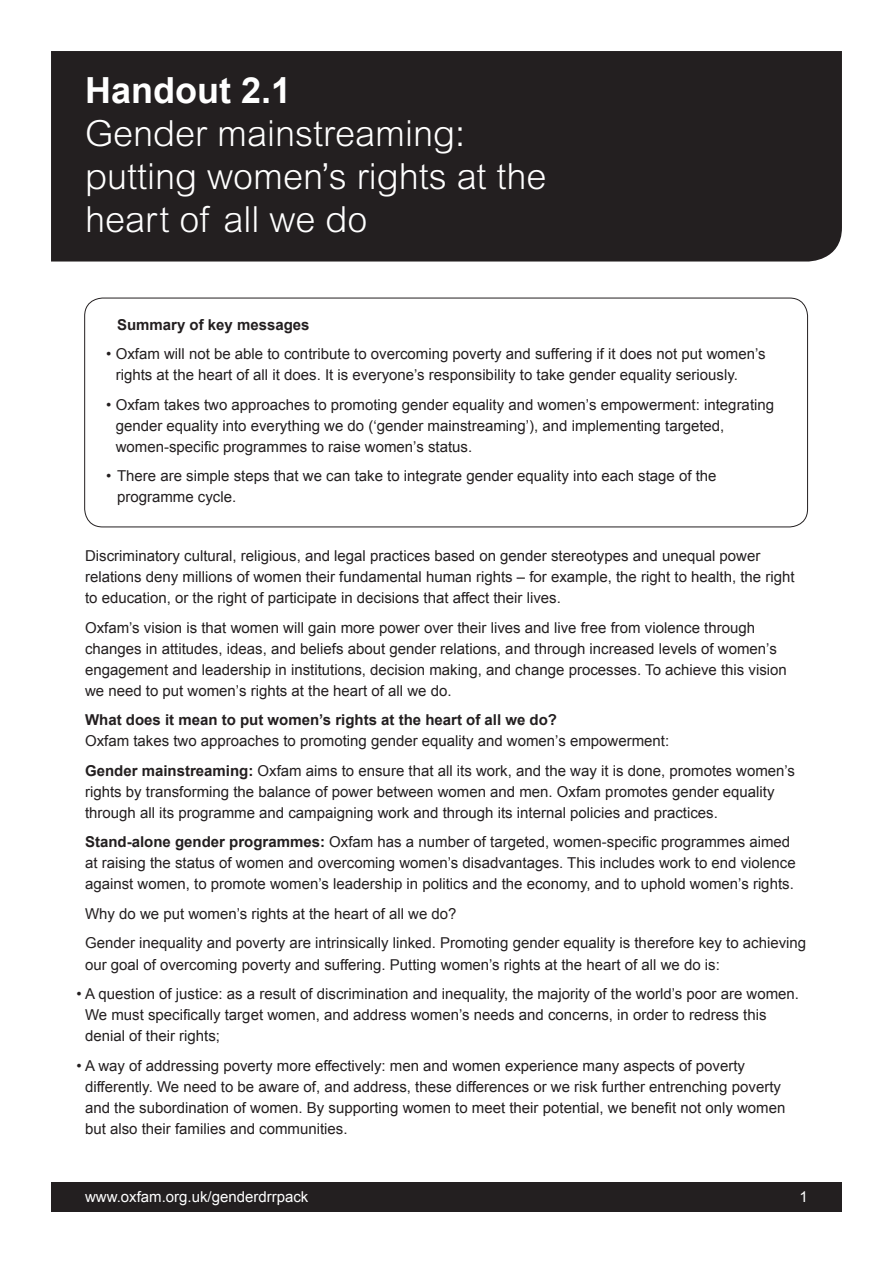
<style>
.page{position:relative;width:893px;height:1263px;background:#fff}
.page>*{position:absolute;margin:0;border:0;box-sizing:border-box;transform-origin:0 0}
.t1{font:300 36px/43.2px "Arial";color:#fff}
.t2{font:700 36px "Arial";color:#fff}
.t3{font:15px/21px "Arial";color:#231f20}
.t4{font:700 15px "Arial";color:#231f20}
.t5{font:15px "Arial";color:#fff}
.s1{font-weight:700}
</style>
<div class="page">
<div style="left:51px;top:51px;width:791px;height:210px;background:#231f20"></div>
<div style="left:51px;top:1182px;width:791px;height:30px;background:#231f20"></div>
<div style="left:84px;top:298px;width:724px;height:229px;border:1px solid #231f20;border-radius:18px"></div>
<h1 class="t2" style="left:85px;top:66px;width:208px">Handout 2.1</h1>
<h1 class="t1" style="left:85px;top:112px;width:463px">Gender mainstreaming: putting women’s rights at the heart of all we do</h1>
<p class="t4" style="left:117px;top:315px;width:194px">Summary of key messages</p>
<p class="t3" style="left:116px;top:344px;width:651px;text-indent:-9px">• Oxfam will not be able to contribute to overcoming poverty and suffering if it does not put women’s rights at the heart of all it does. It is everyone’s responsibility to take gender equality seriously.</p>
<p class="t3" style="left:116px;top:394px;width:660px;text-indent:-9px">• Oxfam takes two approaches to promoting gender equality and women’s empowerment: integrating gender equality into everything we do (‘gender mainstreaming’), and implementing targeted, women-specific programmes to raise women’s status.</p>
<p class="t3" style="left:117px;top:466px;width:601px;text-indent:-11px">• There are simple steps that we can take to integrate gender equality into each stage of the programme cycle.</p>
<p class="t3" style="left:85px;top:546px;width:711px">Discriminatory cultural, religious, and legal practices based on gender stereotypes and unequal power relations deny millions of women their fundamental human rights – for example, the right to health, the right to education, or the right of participate in decisions that affect their lives.</p>
<p class="t3" style="left:85px;top:617px;width:703px">Oxfam’s vision is that women will gain more power over their lives and live free from violence through changes in attitudes, ideas, and beliefs about gender relations, and through increased levels of women’s engagement and leadership in institutions, decision making, and change processes. To achieve this vision we need to put women’s rights at the heart of all we do.</p>
<p class="t4" style="left:85px;top:710px;width:474px">What does it mean to put women’s rights at the heart of all we do?</p>
<p class="t3" style="left:85px;top:726px;width:711px;line-height:29.5px">Oxfam takes two approaches to promoting gender equality and women’s empowerment:<br><span class="s1">Gender mainstreaming:</span> Oxfam aims to ensure that all its work, and the way it is done, promotes women’s</p>
<p class="t3" style="left:85px;top:781px;width:691px">rights by transforming the balance of power between women and men. Oxfam promotes gender equality through all its programme and campaigning work and through its internal policies and practices.</p>
<p class="t3" style="left:85px;top:832px;width:712px"><span class="s1">Stand-alone gender programmes:</span> Oxfam has a number of targeted, women-specific programmes aimed at raising the status of women and overcoming women’s disadvantages. This includes work to end violence against women, to promote women’s leadership in politics and the economy, and to uphold women’s rights.</p>
<p class="t3" style="left:85px;top:899px;width:723px;line-height:29.5px">Why do we put women’s rights at the heart of all we do?<br>Gender inequality and poverty are intrinsically linked. Promoting gender equality is therefore key to achieving</p>
<p class="t3" style="left:85px;top:954px;width:636px">our goal of overcoming poverty and suffering. Putting women’s rights at the heart of all we do is:</p>
<p class="t3" style="left:85px;top:983px;width:715px;text-indent:-9px">• A question of justice: as a result of discrimination and inequality, the majority of the world’s poor are women.<br>We must specifically target women, and address women’s needs and concerns, in order to redress this denial of their rights;</p>
<p class="t3" style="left:85px;top:1055px;width:702px;text-indent:-9px">• A way of addressing poverty more effectively: men and women experience many aspects of poverty differently. We need to be aware of, and address, these differences or we risk further entrenching poverty and the subordination of women. By supporting women to meet their potential, we benefit not only women but also their families and communities.</p>
<p class="t5" style="left:85px;top:1186px;width:225px">www.oxfam.org.uk/genderdrrpack</p>
<p class="t5" style="left:800px;top:1186px;width:10px">1</p>
</div>
